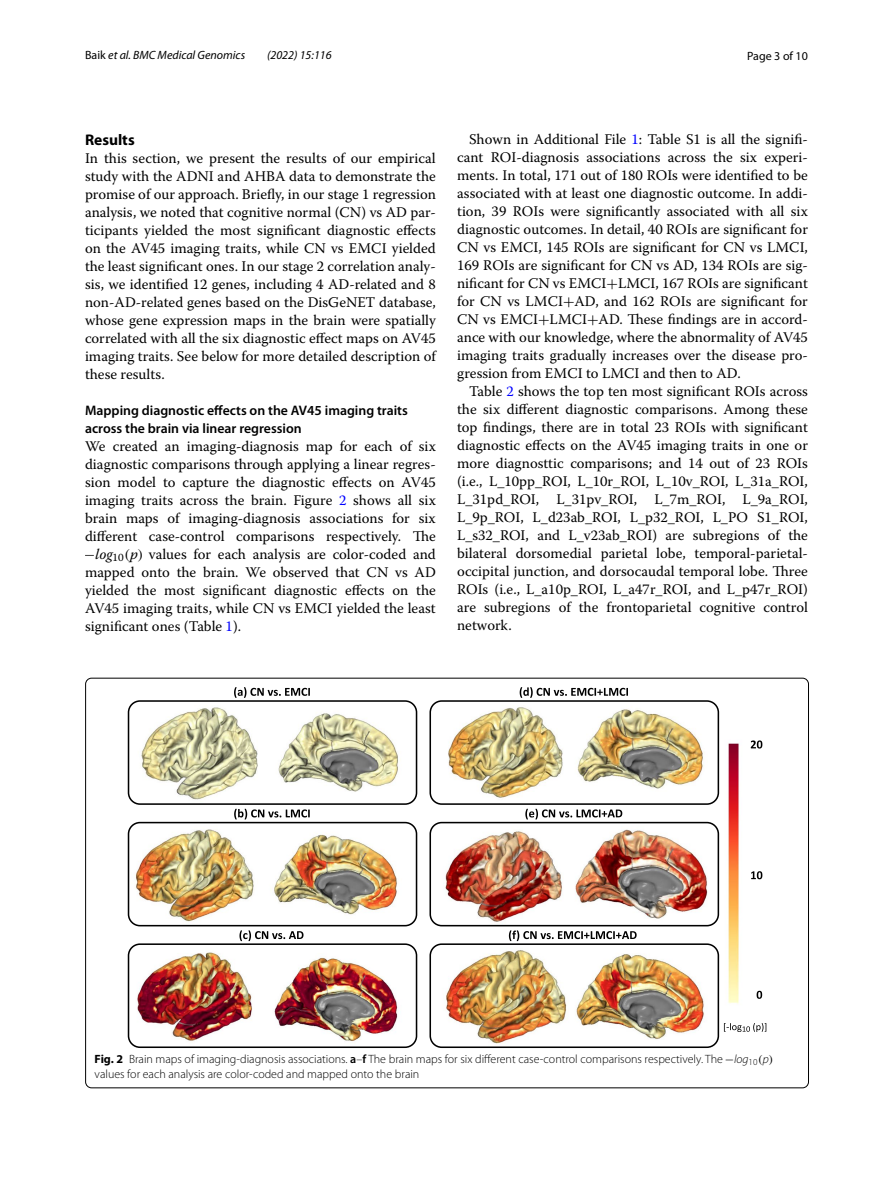
<style>
.page{position:relative;width:893px;height:1187px;background:#fff}
.page>*{position:absolute;margin:0;border:0;box-sizing:border-box;transform-origin:0 0}
.t1{font:700 15.45px "Myriad Pro";color:#000}
.t2{font:14.7px/18px "Warnock Pro";color:#000;text-align:justify}
.t3{font:600 13.8px/18px "Myriad Pro";color:#000}
.t4{font:300 12px/15px "Myriad Pro";color:#000}
.t5{font:italic 12px "Myriad Pro";color:#000}
.t6{font:12px "Myriad Pro";color:#000}
.s1{font-style:normal}
.s2{color:#00f}
.s3{font-family:"MTSYN2"}
.s4{font-style:italic}
.s5{font-family:"MTMI2"}
.s6{font-family:"MTSY"}
.s7{font-weight:700}
.s8{font-weight:600}
.s9{font-family:"MTSYN";font-weight:400}
.s10{font-family:"Myriad Pro Light It 2";font-weight:400}
.s11{font-family:"MTMI";font-weight:400}
</style>
<div class="page">
<img style="left:723px;top:743px;width:22px;height:289px">
<img style="left:128px;top:700px;width:592px;height:347px">
<svg style="left:239px;top:930px;width:64px;height:11px"></svg>
<svg style="left:234px;top:808px;width:76px;height:11px"></svg>
<svg style="left:234px;top:687px;width:76px;height:10px"></svg>
<svg style="left:520px;top:687px;width:108px;height:10px"></svg>
<svg style="left:751px;top:740px;width:11px;height:8px"></svg>
<svg style="left:751px;top:871px;width:11px;height:8px"></svg>
<img style="left:429px;top:808px;width:290px;height:133px">
<svg style="left:757px;top:990px;width:5px;height:8px"></svg>
<svg style="left:724px;top:1022px;width:42px;height:9px"></svg>
<p class="t5" style="left:85px;top:48px;width:162px"><span class="s1">Baik</span> et al. BMC Medical Genomics</p>
<p class="t5" style="left:267px;top:48px;width:66px">(2022) 15:116</p>
<p class="t6" style="left:747px;top:48px;width:62px">Page 3 of 10</p>
<p class="t1" style="left:85px;top:129px;width:51px">Results</p>
<p class="t2" style="left:85px;top:148px;width:352px">In this section, we present the results of our empirical study with the ADNI and AHBA data to demonstrate the promise of our approach. Briefly, in our stage 1 regression analysis, we noted that cognitive normal (CN) vs AD par&shy;ticipants yielded the most significant diagnostic effects on the AV45 imaging traits, while CN vs EMCI yielded the least significant ones. In our stage 2 correlation analy&shy;sis, we identified 12 genes, including 4 AD-related and 8 non-AD-related genes based on the DisGeNET database, whose gene expression maps in the brain were spatially correlated with all the six diagnostic effect maps on AV45 imaging traits. See below for more detailed description of these results.</p>
<p class="t3" style="left:85px;top:400px;width:324px">Mapping diagnostic effects on the AV45 imaging traits across the brain via linear regression</p>
<p class="t2" style="left:84px;top:436px;width:354px">We created an imaging-diagnosis map for each of six diagnostic comparisons through applying a linear regres&shy;sion model to capture the diagnostic effects on AV45 imaging traits across the brain. Figure <span class="s2">2</span> shows all six brain maps of imaging-diagnosis associations for six different case-control comparisons respectively. The <span class="s3">−</span><span class="s4">log</span><sub>10</sub><span class="s5">(</span><span class="s4">p</span><span class="s5">)</span> values for each analysis are color-coded and mapped onto the brain. We observed that CN vs AD yielded the most significant diagnostic effects on the AV45 imaging traits, while CN vs EMCI yielded the least significant ones (Table <span class="s2">1</span>).</p>
<p class="t2" style="left:457px;top:130px;width:352px;text-indent:12px">Shown in Additional File <span class="s2">1</span>: Table S1 is all the signifi&shy;cant ROI-diagnosis associations across the six experi&shy;ments. In total, 171 out of 180 ROIs were identified to be associated with at least one diagnostic outcome. In addi&shy;tion, 39 ROIs were significantly associated with all six diagnostic outcomes. In detail, 40 ROIs are significant for CN vs EMCI, 145 ROIs are significant for CN vs LMCI, 169 ROIs are significant for CN vs AD, 134 ROIs are sig&shy;nificant for CN vs EMCI<span class="s6">+</span>LMCI, 167 ROIs are significant for CN vs LMCI<span class="s6">+</span>AD, and 162 ROIs are significant for CN vs EMCI<span class="s6">+</span>LMCI<span class="s6">+</span>AD. These findings are in accord&shy;ance with our knowledge, where the abnormality of AV45 imaging traits gradually increases over the disease pro&shy;gression from EMCI to LMCI and then to AD.</p>
<p class="t2" style="left:457px;top:382px;width:352px;text-indent:12px">Table <span class="s2">2</span> shows the top ten most significant ROIs across the six different diagnostic comparisons. Among these top findings, there are in total 23 ROIs with significant diagnostic effects on the AV45 imaging traits in one or more diagnosttic comparisons; and 14 out of 23 ROIs (i.e., L_10pp_ROI, L_10r_ROI, L_10v_ROI, L_31a_ROI, L_31pd_ROI, L_31pv_ROI, L_7m_ROI, L_9a_ROI, L_9p_ROI, L_d23ab_ROI, L_p32_ROI, L_PO S1_ROI, L_s32_ROI, and L_v23ab_ROI) are subregions of the bilateral dorsomedial parietal lobe, temporal-parietal&shy;occipital junction, and dorsocaudal temporal lobe. Three ROIs (i.e., L_a10p_ROI, L_a47r_ROI, and L_p47r_ROI) are subregions of the frontoparietal cognitive control network.</p>
<p class="t4" style="left:95px;top:1051px;width:680px"><span class="s7">Fig. 2</span> Brain maps of imaging-diagnosis associations. <span class="s8">a</span>–<span class="s8">f</span> The brain maps for six different case-control comparisons respectively. The <span class="s9">−</span><span class="s10">log</span><sub>10</sub><span class="s11">(</span><span class="s10">p</span><span class="s11">) </span>values for each analysis are color-coded and mapped onto the brain</p>
</div>
